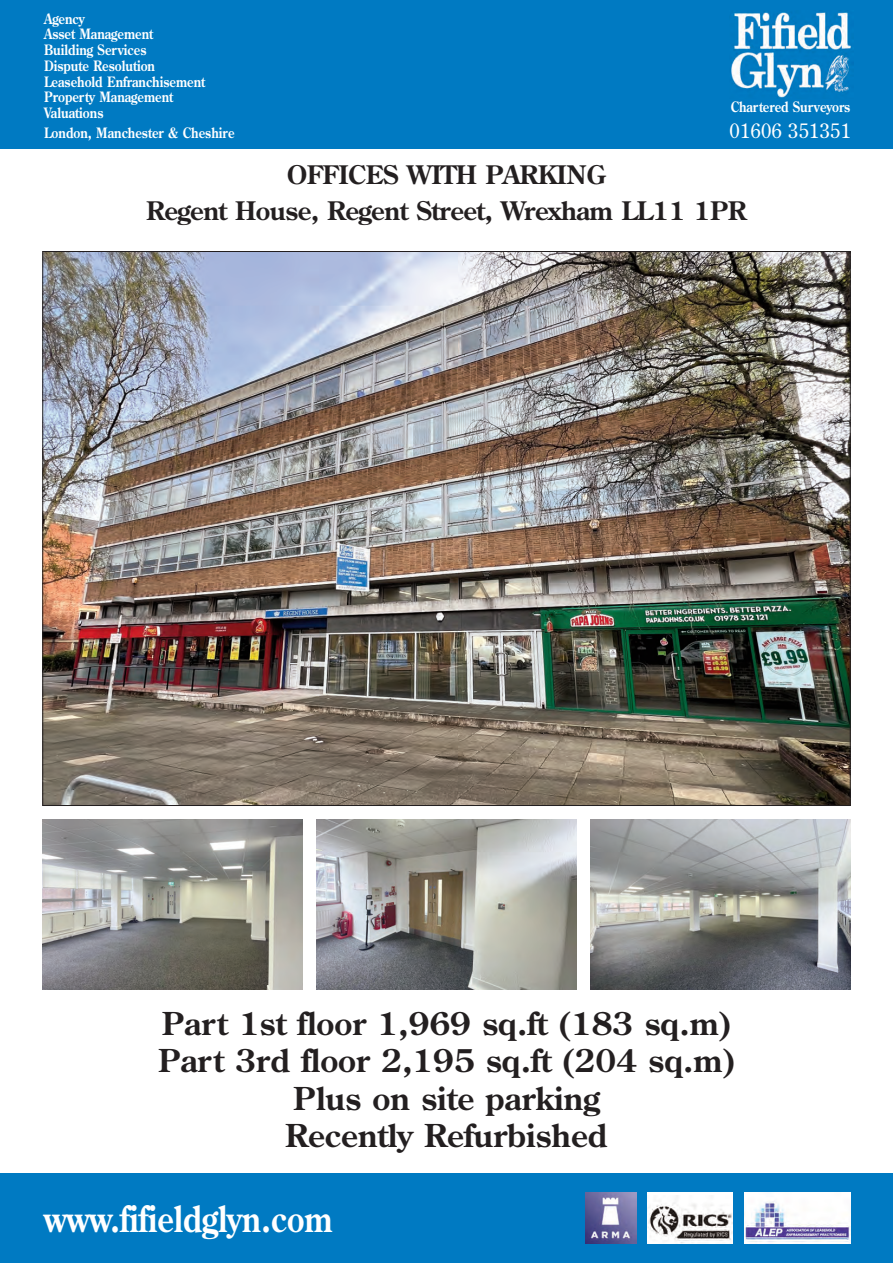
<style>
.page{position:relative;width:893px;height:1263px;background:#fff}
.page>*{position:absolute;margin:0;border:0;box-sizing:border-box;transform-origin:0 0}
.t1{font:700 36px "Century Old Style";color:#fff;scale:.85 1}
.t2{font:700 31.5px/37.5px "Century Old Style";color:#231f20}
.t3{font:700 25.5px/36px "Century Old Style";letter-spacing:-.02em;color:#231f20;text-align:center}
.t4{font:20.25px "Century Old Style";letter-spacing:.02em;color:#fff}
.t5{font:700 14.25px/15.8px "Century Old Style";color:#fff;scale:.85 1}
</style>
<div class="page">
<img style="left:45px;top:253px;width:803px;height:551px">
<div style="left:0;top:0;width:893px;height:149px;background:#007ac2"></div>
<img style="left:731px;top:11px;width:120px;height:87px">
<div style="left:0;top:1174px;width:893px;height:89px;background:#007ac2"></div>
<img style="left:744px;top:1193px;width:106px;height:51px">
<div style="left:648px;top:1193px;width:85px;height:51px;background:#fff"></div>
<img style="left:648px;top:1195px;width:85px;height:48px">
<img style="left:585px;top:1193px;width:51px;height:51px">
<img style="left:43px;top:820px;width:260px;height:170px">
<img style="left:316px;top:820px;width:260px;height:170px">
<img style="left:590px;top:820px;width:260px;height:170px">
<p class="t5" style="left:44px;top:12px;width:191px">Agency<br>Asset Management<br>Building Services<br>Dispute Resolution<br>Leasehold Enfranchisement<br>Property Management<br>Valuations</p>
<p class="t5" style="left:44px;top:126px;width:226px">London, Manchester &amp; Cheshire</p>
<p class="t5" style="left:731px;top:100px;width:142px">Chartered Surveyors</p>
<p class="t4" style="left:729px;top:123px;width:123px">01606 351351</p>
<p class="t3" style="left:146px;top:159px;width:601px">OFFICES WITH PARKING<br>Regent House, Regent Street, Wrexham LL11 1PR</p>
<p class="t2" style="left:162px;top:1007px;width:571px">Part 1st floor 1,969 sq.ft (183 sq.m)</p>
<p class="t2" style="left:158px;top:1045px;width:578px">Part 3rd floor 2,195 sq.ft (204 sq.m)</p>
<p class="t2" style="left:285px;top:1082px;width:324px">Plus on site parking<br>Recently Refurbished</p>
<p class="t1" style="left:44px;top:1205px;width:341px">www.fifieldglyn.com</p>
</div>
